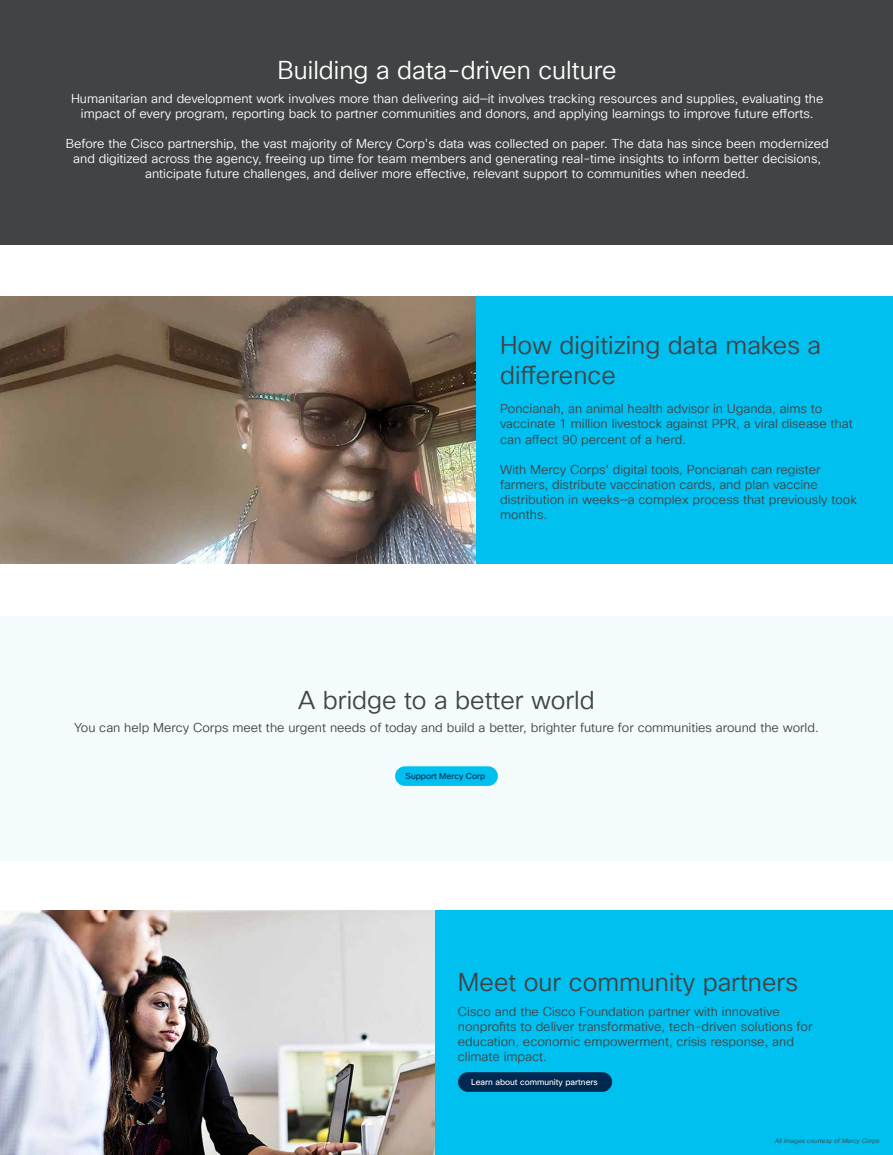
<style>
.page{position:relative;width:893px;height:1155px;background:#fff}
.page>*{position:absolute;margin:0;border:0;box-sizing:border-box;transform-origin:0 0}
.t1{font:25.2px/30.2px "Cisco Sans TT Light";color:#414344}
.t2{font:25.2px "Cisco Sans TT Light";color:#fff}
.t3{font:12.6px/15.1px "Cisco Sans TT Light";color:#414344}
.t4{font:12.6px/15.1px "Cisco Sans TT Light";color:#fff;text-align:center}
.t5{font:8.4px "Cisco Sans TT";color:#fff}
.t6{font:8.4px "Cisco Sans TT";color:#012850}
.t7{font:italic 6.3px "Cisco Sans TT Light";color:#404344}
</style>
<div class="page">
<div style="left:1px;top:0;width:891px;height:245px;background:#414344"></div>
<div style="left:0;top:297px;width:892px;height:267px;background:#00c0f0"></div>
<img style="left:0;top:296px;width:475px;height:268px">
<div style="left:0;top:616px;width:892px;height:245px;background:#f3fbfd"></div>
<div style="left:395px;top:766px;width:103px;height:20px;background:#00c0f0;border-radius:10px"></div>
<div style="left:0;top:910px;width:892px;height:245px;background:#00c0f0"></div>
<img style="left:0;top:910px;width:435px;height:245px">
<div style="left:458px;top:1072px;width:154px;height:20px;background:#012850;border-radius:10px"></div>
<h1 class="t2" style="left:277px;top:54px;width:340px">Building a data-driven culture</h1>
<p class="t4" style="left:71px;top:91px;width:753px">Humanitarian and development work involves more than delivering aid—it involves tracking resources and supplies, evaluating the impact of every program, reporting back to partner communities and donors, and applying learnings to improve future efforts.</p>
<p class="t4" style="left:66px;top:136px;width:764px">Before the Cisco partnership, the vast majority of Mercy Corp's data was collected on paper. The data has since been modernized and digitized across the agency, freeing up time for team members and generating real-time insights to inform better decisions, anticipate future challenges, and deliver more effective, relevant support to communities when needed.</p>
<h1 class="t1" style="left:500px;top:331px;width:322px">How digitizing data makes a difference</h1>
<p class="t3" style="left:500px;top:402px;width:354px">Poncianah, an animal health advisor in Uganda, aims to vaccinate 1 million livestock against PPR, a viral disease that can affect 90 percent of a herd.</p>
<p class="t3" style="left:500px;top:462px;width:358px">With Mercy Corps' digital tools, Poncianah can register farmers, distribute vaccination cards, and plan vaccine distribution in weeks—a complex process that previously took months.</p>
<h1 class="t1" style="left:298px;top:686px;width:298px">A bridge to a better world</h1>
<p class="t3" style="left:74px;top:721px;width:746px">You can help Mercy Corps meet the urgent needs of today and build a better, brighter future for communities around the world.</p>
<p class="t6" style="left:405px;top:771px;width:81px">Support Mercy Corp</p>
<h1 class="t1" style="left:458px;top:968px;width:341px">Meet our community partners</h1>
<p class="t3" style="left:458px;top:1005px;width:356px">Cisco and the Cisco Foundation partner with innovative nonprofits to deliver transformative, tech-driven solutions for education, economic empowerment, crisis response, and climate impact.</p>
<p class="t5" style="left:471px;top:1077px;width:128px">Learn about community partners</p>
<p class="t7" style="left:774px;top:1137px;width:106px">All images courtesy of Mercy Corps</p>
</div>
